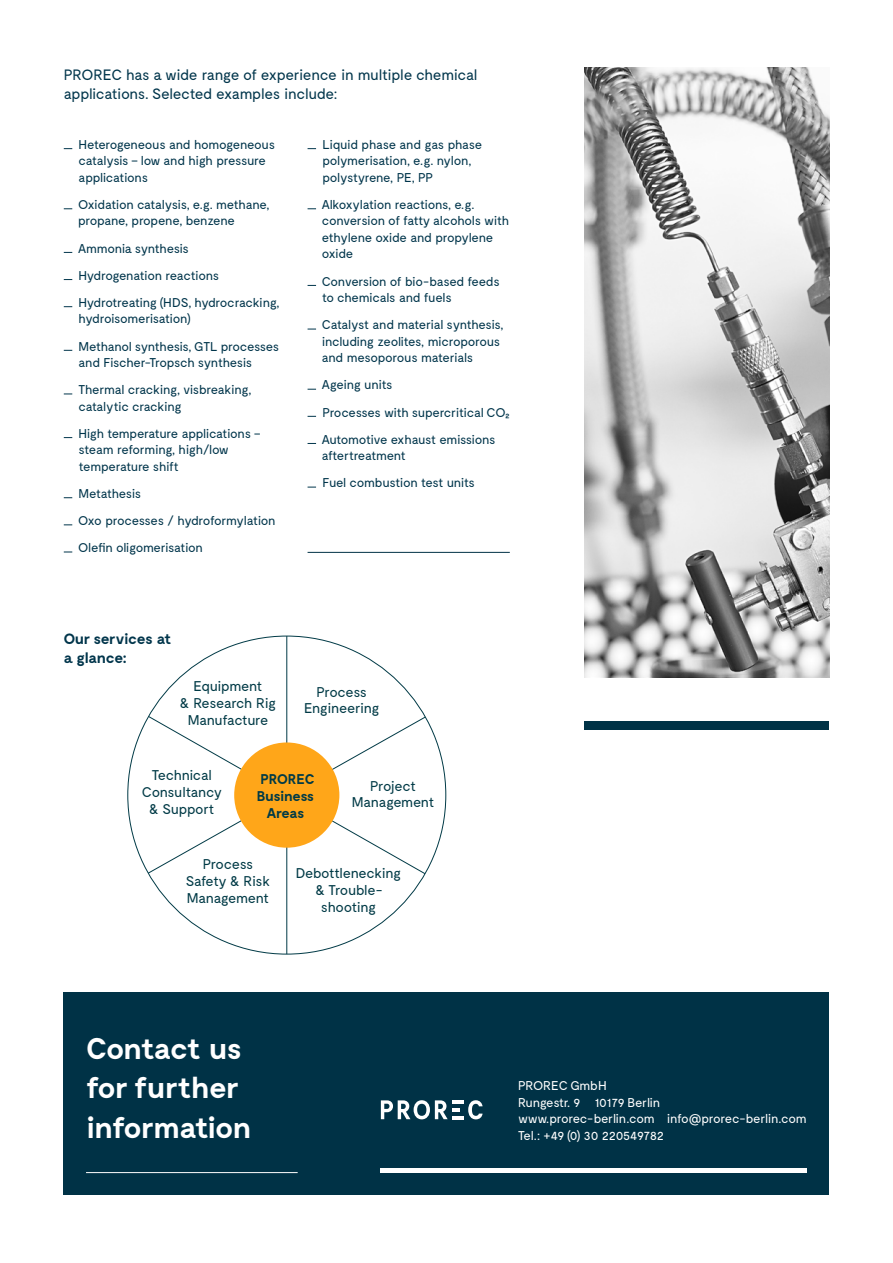
<style>
.page{position:relative;width:893px;height:1263px;background:#fff}
.page>*{position:absolute;margin:0;border:0;box-sizing:border-box;transform-origin:0 0}
.t1{font:700 30px/39px "Moderat";letter-spacing:-.025em;color:#fff}
.t2{font:15px/19.5px "Moderat";letter-spacing:-.025em;color:#00354b}
.t3{font:700 15px/19.5px "Moderat";letter-spacing:-.015em;color:#00354b}
.t4{font:14.1px/17px "Moderat";letter-spacing:-.025em;color:#003a46;text-align:center}
.t5{font:700 14.1px/17px "Moderat";letter-spacing:-.025em;color:#003a46;text-align:center}
.t6{font:12.75px/16.5px "Moderat";letter-spacing:-.025em;color:#00354b}
.t7{font:12.75px/16.5px "Moderat";letter-spacing:-.025em;color:#fff}
</style>
<div class="page">
<hr style="left:286px;top:636px;width:1px;height:318px;background:#003a46">
<svg style="left:147px;top:716px;width:279px;height:158px"></svg>
<div style="left:234px;top:742px;width:105px;height:106px;background:#ffa619;border-radius:50%"></div>
<div style="left:64px;top:992px;width:765px;height:203px;background:#003246"></div>
<hr style="left:86px;top:1172px;width:212px;height:1px;background:#fff">
<div style="left:381px;top:1168px;width:426px;height:5px;background:#fff"></div>
<svg style="left:381px;top:1100px;width:101px;height:19px"></svg>
<hr style="left:308px;top:552px;width:202px;height:1px;background:#003246">
<div style="left:584px;top:722px;width:245px;height:8px;background:#003246"></div>
<img style="left:584px;top:68px;width:245px;height:609px">
<p class="t2" style="left:64px;top:65px;width:415px">PROREC has a wide range of experience in multiple chemical applications. Selected examples include:</p>
<p class="t6" style="left:79px;top:137px;width:198px">Heterogeneous and homogeneous catalysis – low and high pressure applications</p>
<p class="t6" style="left:78px;top:197px;width:193px">Oxidation catalysis, e.g. methane, propane, propene, benzene</p>
<p class="t6" style="left:78px;top:235px;width:203px;line-height:27.2px">Ammonia synthesis<br>Hydrogenation reactions<br>Hydrotreating (HDS, hydrocracking,</p>
<p class="t6" style="left:79px;top:306px;width:202px;line-height:27.2px">hydroisomerisation)<br>Methanol synthesis, GTL processes</p>
<p class="t6" style="left:78px;top:349px;width:175px;line-height:27.2px">and Fischer-Tropsch synthesis<br>Thermal cracking, visbreaking,</p>
<p class="t6" style="left:78px;top:393px;width:184px;line-height:27.2px">catalytic cracking<br>High temperature applications –</p>
<p class="t6" style="left:79px;top:442px;width:152px">steam reforming, high/low temperature shift</p>
<p class="t6" style="left:78px;top:480px;width:199px;line-height:27.2px">Metathesis<br>Oxo processes / hydroformylation<br>Olefin oligomerisation</p>
<p class="t6" style="left:322px;top:137px;width:161px">Liquid phase and gas phase polymerisation, e.g. nylon, polystyrene, PE, PP</p>
<p class="t6" style="left:322px;top:197px;width:189px">Alkoxylation reactions, e.g. conversion of fatty alcohols with ethylene oxide and propylene oxide</p>
<p class="t6" style="left:322px;top:273px;width:180px">Conversion of bio-based feeds to chemicals and fuels</p>
<p class="t6" style="left:322px;top:317px;width:183px">Catalyst and material synthesis, including zeolites, microporous and mesoporous materials</p>
<p class="t6" style="left:322px;top:372px;width:189px;line-height:27.2px">Ageing units<br>Processes with supercritical CO₂<br>Automotive exhaust emissions</p>
<p class="t6" style="left:322px;top:442px;width:155px;line-height:27.2px">aftertreatment<br>Fuel combustion test units</p>
<p class="t3" style="left:64px;top:629px;width:109px">Our services at a glance:</p>
<p class="t4" style="left:180px;top:678px;width:98px">Equipment<br>&amp; Research Rig<br>Manufacture</p>
<p class="t4" style="left:304px;top:684px;width:77px">Process<br>Engineering</p>
<p class="t4" style="left:142px;top:767px;width:82px">Technical<br>Consultancy &amp; Support</p>
<p class="t5" style="left:257px;top:772px;width:59px">PROREC<br>Business<br>Areas</p>
<p class="t4" style="left:352px;top:777px;width:84px">Project<br>Management</p>
<p class="t4" style="left:186px;top:856px;width:86px">Process<br>Safety &amp; Risk<br>Management</p>
<p class="t4" style="left:296px;top:865px;width:107px">Debottlenecking &amp; Trouble&shy;shooting</p>
<h1 class="t1" style="left:86px;top:1031px;width:167px">Contact us for further information</h1>
<p class="t7" style="left:518px;top:1078px;width:290px">PROREC GmbH<br>Rungestr. 9 10179 Berlin<br>www.prorec-berlin.com info@prorec-berlin.com<br>Tel.: +49 (0) 30 220549782</p>
</div>
